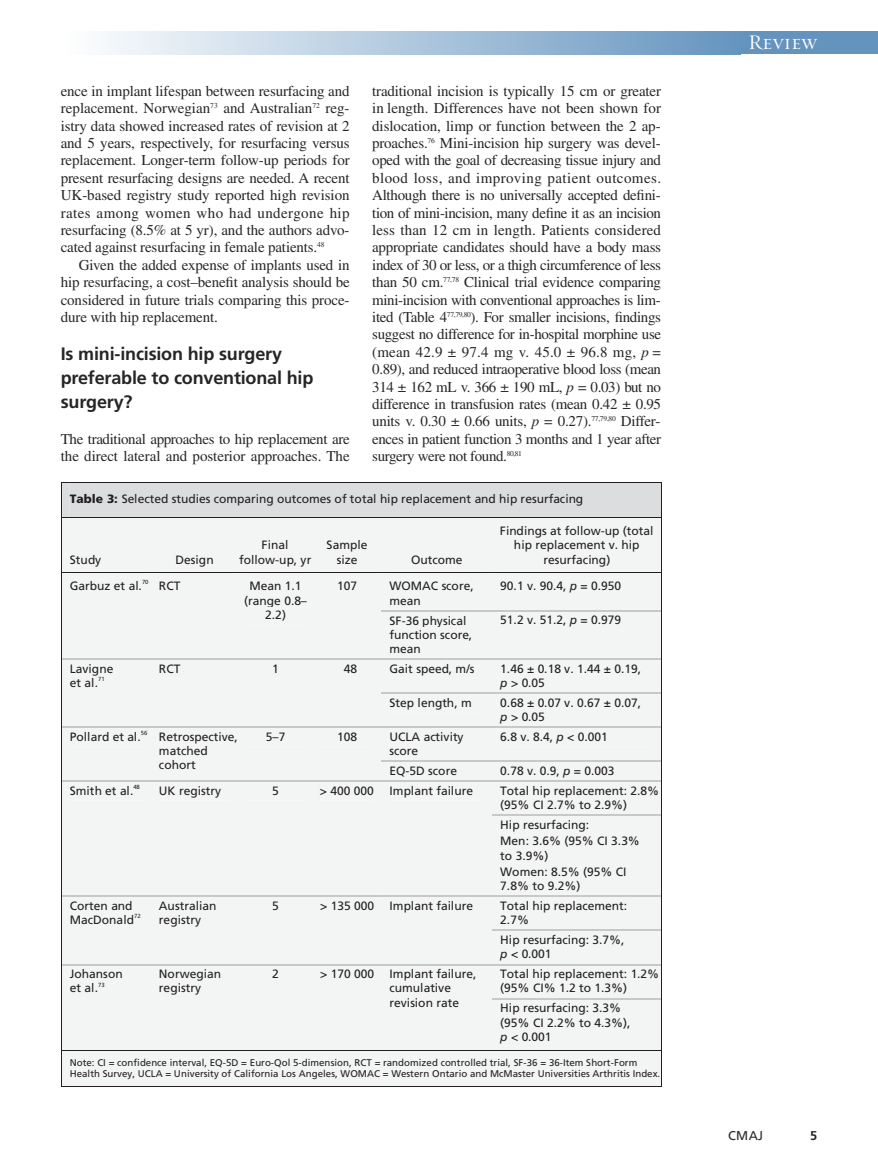
<style>
.page{position:relative;width:878px;height:1175px;background:#fff}
.page>*{position:absolute;margin:0;border:0;box-sizing:border-box;transform-origin:0 0}
.t1{font:21px "Requiem Display HTF Small Caps";letter-spacing:.005em;color:#fff}
.t2{font:700 18px/24px "Frutiger LT Std";letter-spacing:-.01em;color:#272627}
.t3{font:15px/17.4px "Times LT Std";letter-spacing:-.01em;color:#272627;text-align:justify}
.t4{font:12.75px "Frutiger LT Std";color:#272627}
.t5{font:700 12.75px "Frutiger LT Std";color:#272627}
.t6{font:12px/14.2px "Frutiger";color:#231f20}
.t7{font:9.75px/11.7px "Frutiger";color:#231f20}
.t8{font:6px "Frutiger";letter-spacing:-.01em;color:#231f20}
.s1{font-style:italic}
.s2{font-weight:900}
</style>
<div class="page">
<div style="left:726px;top:32px;width:152px;height:22px;background:#6493be"></div>
<div style="left:61px;top:32px;width:679px;height:22px;background:linear-gradient(to right,#fff,#6594bf)"></div>
<svg style="left:61px;top:482px;width:601px;height:604px"></svg>
<p class="t3" style="left:61px;top:84px;width:290px">ence in implant lifespan between resurfacing and replacement. Norwegian<sup>73</sup> and Australian<sup>72</sup> reg&shy;istry data showed increased rates of revision at 2 and 5 years, respectively, for resurfacing versus replacement. Longer-term follow-up periods for present resurfacing designs are needed. A recent UK-based registry study reported high revision rates among women who had undergone hip resurfacing (8.5% at 5 yr), and the authors advo&shy;cated against resurfacing in female patients.<sup>48</sup></p>
<p class="t3" style="left:61px;top:258px;width:290px;text-indent:18px">Given the added expense of implants used in hip resurfacing, a cost–benefit analysis should be considered in future trials comparing this proce&shy;dure with hip replacement.</p>
<p class="t2" style="left:61px;top:343px;width:254px">Is mini-incision hip surgery preferable to conventional hip surgery?</p>
<p class="t3" style="left:61px;top:432px;width:290px">The traditional approaches to hip replacement are the direct lateral and posterior approaches. The</p>
<p class="t3" style="left:372px;top:84px;width:290px">traditional incision is typically 15 cm or greater in length. Differences have not been shown for dislocation, limp or function between the 2 ap&shy;proaches.<sup>76</sup> Mini-incision hip surgery was devel&shy;oped with the goal of decreasing tissue injury and blood loss, and improving patient outcomes.<br>Although there is no universally accepted defini&shy;tion of mini-incision, many define it as an incision less than 12 cm in length. Patients considered appropriate candidates should have a body mass index of 30 or less, or a thigh circumference of less than 50 cm.<sup>77,78</sup> Clinical trial evidence comparing mini-incision with conventional approaches is lim&shy;ited (Table 4<sup>77,79,80</sup>). For smaller incisions, findings suggest no difference for in-hospital morphine use (mean 42.9 ± 97.4 mg v. 45.0 ± 96.8 mg, <span class="s1">p</span> = 0.89), and reduced intraoperative blood loss (mean 314 ± 162 mL v. 366 ± 190 mL, <span class="s1">p</span> = 0.03) but no difference in transfusion rates (mean 0.42 ± 0.95 units v. 0.30 ± 0.66 units, <span class="s1">p</span> = 0.27).<sup>77,79,80</sup> Differ&shy;ences in patient function 3 months and 1 year after surgery were not found.<sup>80,81</sup></p>
<p class="t6" style="left:70px;top:492px;width:515px"><span class="s2">Table 3:</span> Selected studies comparing outcomes of total hip replacement and hip resurfacing</p>
<p class="t6" style="left:70px;top:553px;width:33px">Study</p>
<p class="t6" style="left:175px;top:553px;width:40px">Design</p>
<p class="t6" style="left:239px;top:539px;width:74px;text-align:center">Final follow-up, yr</p>
<p class="t6" style="left:326px;top:539px;width:42px;text-align:center">Sample size</p>
<p class="t6" style="left:411px;top:553px;width:53px">Outcome</p>
<p class="t6" style="left:500px;top:524px;width:155px;text-align:center">Findings at follow-up (total hip replacement v. hip resurfacing)</p>
<p class="t6" style="left:70px;top:580px;width:74px">Garbuz et al.</p>
<p class="t8" style="left:142px;top:579px;width:8px">70</p>
<p class="t6" style="left:159px;top:580px;width:23px">RCT</p>
<p class="t6" style="left:244px;top:580px;width:64px;text-align:center">Mean 1.1 (range 0.8–<br>2.2)</p>
<p class="t6" style="left:337px;top:580px;width:22px">107</p>
<p class="t6" style="left:389px;top:580px;width:86px">WOMAC score, mean</p>
<p class="t6" style="left:500px;top:580px;width:122px">90.1 v. 90.4, <span class="s1">p</span> = 0.950</p>
<p class="t6" style="left:389px;top:614px;width:84px">SF-36 physical function score, mean</p>
<p class="t6" style="left:500px;top:614px;width:122px">51.2 v. 51.2, <span class="s1">p</span> = 0.979</p>
<p class="t6" style="left:70px;top:662px;width:45px">Lavigne et al.</p>
<p class="t8" style="left:98px;top:676px;width:8px">71</p>
<p class="t6" style="left:159px;top:662px;width:23px">RCT</p>
<p class="t6" style="left:272px;top:662px;width:8px">1</p>
<p class="t6" style="left:344px;top:662px;width:15px">48</p>
<p class="t6" style="left:389px;top:662px;width:87px">Gait speed, m/s</p>
<p class="t6" style="left:500px;top:662px;width:142px">1.46 ± 0.18 v. 1.44 ± 0.19, <span class="s1">p</span> &gt; 0.05</p>
<p class="t6" style="left:389px;top:696px;width:84px">Step length, m</p>
<p class="t6" style="left:500px;top:696px;width:142px">0.68 ± 0.07 v. 0.67 ± 0.07, <span class="s1">p</span> &gt; 0.05</p>
<p class="t6" style="left:70px;top:730px;width:72px">Pollard et al.</p>
<p class="t8" style="left:141px;top:730px;width:8px">56</p>
<p class="t6" style="left:159px;top:730px;width:80px">Retrospective, matched cohort</p>
<p class="t6" style="left:266px;top:730px;width:21px">5–7</p>
<p class="t6" style="left:337px;top:730px;width:22px">108</p>
<p class="t6" style="left:389px;top:730px;width:76px">UCLA activity score</p>
<p class="t6" style="left:500px;top:730px;width:109px">6.8 v. 8.4, <span class="s1">p</span> &lt; 0.001</p>
<p class="t6" style="left:389px;top:764px;width:69px">EQ-5D score</p>
<p class="t6" style="left:500px;top:764px;width:116px">0.78 v. 0.9, <span class="s1">p</span> = 0.003</p>
<p class="t6" style="left:70px;top:784px;width:65px">Smith et al.</p>
<p class="t8" style="left:133px;top:784px;width:8px">48</p>
<p class="t6" style="left:159px;top:784px;width:64px">UK registry</p>
<p class="t6" style="left:272px;top:784px;width:8px">5</p>
<p class="t6" style="left:320px;top:784px;width:56px">&gt; 400 000</p>
<p class="t6" style="left:389px;top:784px;width:85px">Implant failure</p>
<p class="t6" style="left:500px;top:784px;width:160px">Total hip replacement: 2.8% (95% CI 2.7% to 2.9%)</p>
<p class="t6" style="left:500px;top:817px;width:141px;line-height:16.5px">Hip resurfacing:<br>Men: 3.6% (95% CI 3.3%</p>
<p class="t6" style="left:500px;top:848px;width:128px;line-height:16.5px">to 3.9%)<br>Women: 8.5% (95% CI</p>
<p class="t6" style="left:500px;top:880px;width:82px">7.8% to 9.2%)</p>
<p class="t6" style="left:70px;top:899px;width:66px">Corten and<br>MacDonald</p>
<p class="t6" style="left:159px;top:899px;width:59px">Australian registry</p>
<p class="t6" style="left:272px;top:899px;width:8px">5</p>
<p class="t6" style="left:320px;top:899px;width:56px">&gt; 135 000</p>
<p class="t6" style="left:389px;top:899px;width:85px">Implant failure</p>
<p class="t6" style="left:500px;top:899px;width:128px">Total hip replacement:<br>2.7%</p>
<p class="t6" style="left:500px;top:934px;width:126px">Hip resurfacing: 3.7%, <span class="s1">p</span> &lt; 0.001</p>
<p class="t8" style="left:134px;top:914px;width:8px">72</p>
<p class="t6" style="left:159px;top:968px;width:64px">Norwegian registry</p>
<p class="t6" style="left:272px;top:967px;width:8px">2</p>
<p class="t6" style="left:320px;top:967px;width:56px">&gt; 170 000</p>
<p class="t6" style="left:389px;top:968px;width:88px">Implant failure, cumulative revision rate</p>
<p class="t6" style="left:500px;top:968px;width:160px">Total hip replacement: 1.2% (95% CI% 1.2 to 1.3%)</p>
<p class="t6" style="left:500px;top:1002px;width:132px">Hip resurfacing: 3.3% (95% CI 2.2% to 4.3%), <span class="s1">p</span> &lt; 0.001</p>
<p class="t7" style="left:70px;top:1057px;width:592px">Note: CI = confidence interval, EQ-5D = Euro-Qol 5-dimension, RCT = randomized controlled trial, SF-36 = 36-Item Short-Form<br>Health Survey, UCLA = University of California Los Angeles, WOMAC = Western Ontario and McMaster Universities Arthritis Index.</p>
<p class="t6" style="left:70px;top:968px;width:54px">Johanson et al.</p>
<p class="t8" style="left:98px;top:982px;width:8px">73</p>
<h1 class="t1" style="left:748px;top:30px;width:70px">Review</h1>
<p class="t4" style="left:728px;top:1130px;width:36px">CMAJ</p>
<p class="t5" style="left:810px;top:1130px;width:9px">5</p>
</div>
